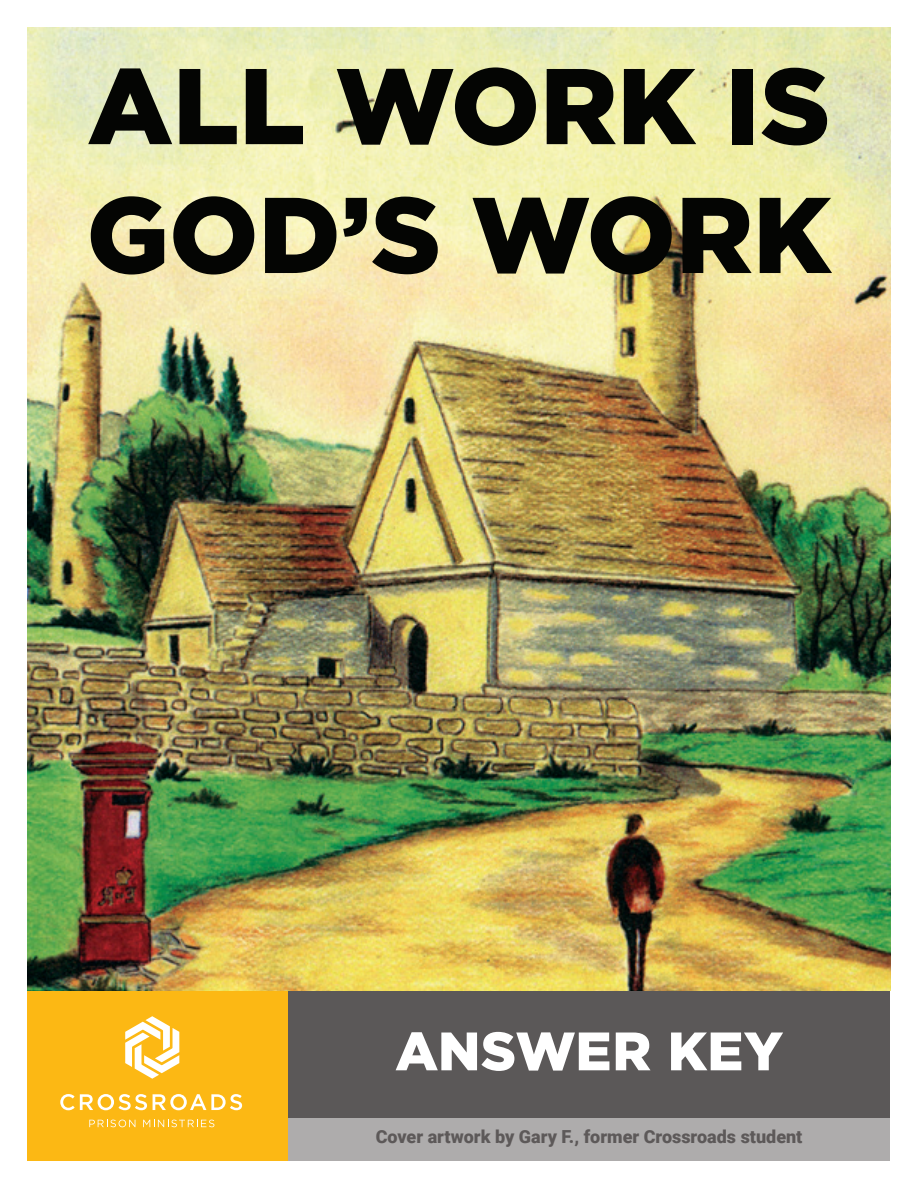
<style>
.page{position:relative;width:918px;height:1188px;background:#fff}
.page>*{position:absolute;margin:0;border:0;box-sizing:border-box;transform-origin:0 0}
.t1{font:900 107.4px/128.9px "Gotham";color:#040503}
.t2{font:900 54px "Gotham";letter-spacing:.005em;color:#fff}
.t3{font:900 18px "Roboto";color:#5d5959}
</style>
<div class="page">
<div style="left:27px;top:990px;width:261px;height:171px;background:#fcb814"></div>
<div style="left:288px;top:990px;width:602px;height:129px;background:#5b5858"></div>
<div style="left:288px;top:1119px;width:602px;height:42px;background:#aeacac"></div>
<svg style="left:60px;top:1094px;width:87px;height:16px"></svg>
<svg style="left:153px;top:1094px;width:89px;height:16px"></svg>
<svg style="left:125px;top:1016px;width:54px;height:63px"></svg>
<svg style="left:89px;top:1120px;width:46px;height:7px"></svg>
<svg style="left:143px;top:1120px;width:71px;height:7px"></svg>
<img style="left:27px;top:27px;width:864px;height:963px">
<p class="t1" style="left:87px;top:41px;width:746px">ALL WORK IS<br>GOD’S WORK</p>
<p class="t2" style="left:395px;top:1014px;width:389px">ANSWER KEY</p>
<p class="t3" style="left:376px;top:1124px;width:428px">Cover artwork by Gary F., former Crossroads student</p>
</div>
